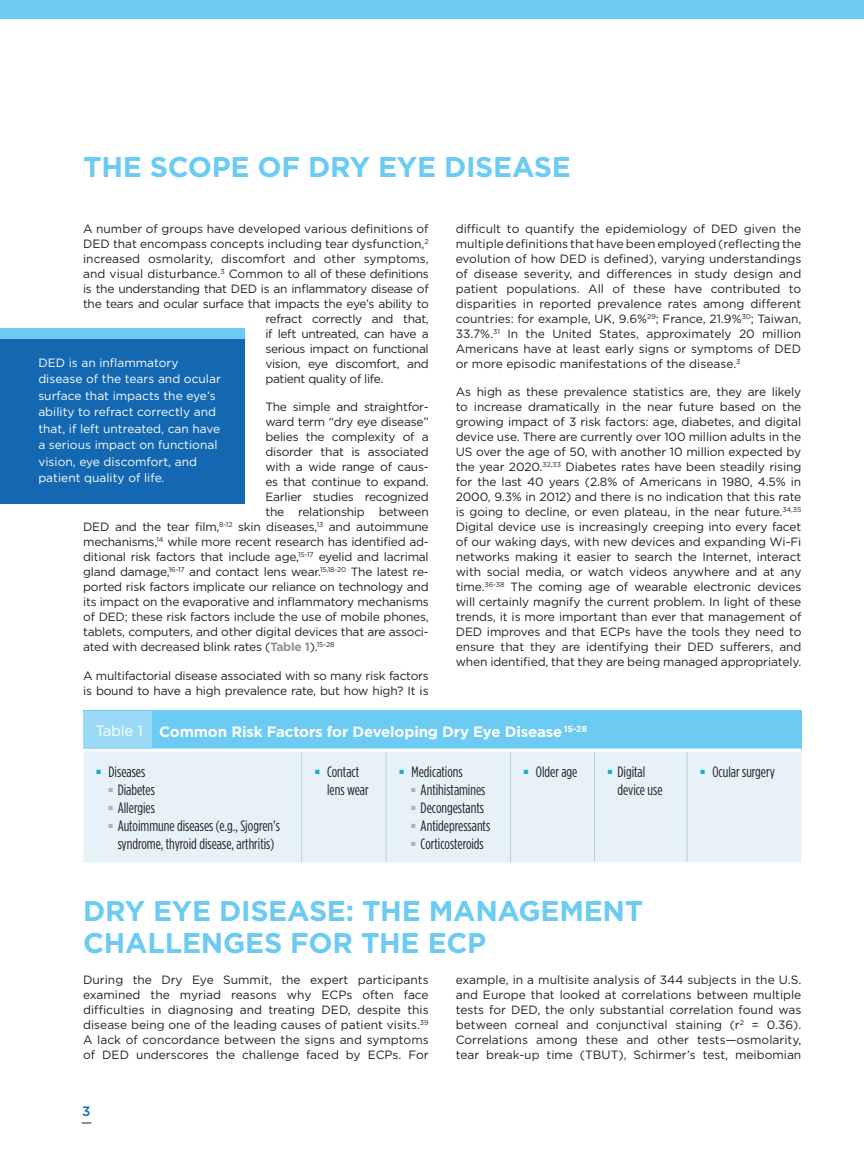
<style>
.page{position:relative;width:864px;height:1161px;background:#fff}
.page>*{position:absolute;margin:0;border:0;box-sizing:border-box;transform-origin:0 0}
.t1{font:700 28.5px/31.5px "Gotham";letter-spacing:-.01em;color:#6ccbf3}
.t2{font:15px/18px "Gotham Condensed";color:#231f20}
.t3{font:700 15px "Gotham";letter-spacing:-.01em;color:#fff}
.t4{font:15px "Gotham";letter-spacing:-.02em;color:#fff}
.t5{font:500 13.5px "Gotham";color:#1368b1}
.t6{font:12px/15px "Gotham";letter-spacing:-.02em;color:#231f20;text-align:justify}
.t7{font:12px/16.5px "Gotham";color:#fff}
.t8{font:12px "Gotham";color:#231f20}
.s1{font-weight:700;color:#8f9396}
</style>
<div class="page">
<div style="left:0;top:0;width:864px;height:19px;background:#6ccbf3"></div>
<div style="left:0;top:334px;width:245px;height:169px;background:#1368b1"></div>
<div style="left:0;top:329px;width:245px;height:10px;background:#6ccbf3"></div>
<div style="left:83px;top:711px;width:718px;height:39px;background:#6ccbf3"></div>
<div style="left:83px;top:752px;width:718px;height:110px;background:#e7f2f8"></div>
<hr style="left:301px;top:752px;width:1px;height:110px;background:#b2d2e8">
<hr style="left:386px;top:752px;width:1px;height:110px;background:#b2d2e8">
<hr style="left:510px;top:752px;width:1px;height:110px;background:#b2d2e8">
<hr style="left:687px;top:752px;width:1px;height:110px;background:#b2d2e8">
<hr style="left:83px;top:749px;width:219px;height:3px;background:#fff">
<hr style="left:302px;top:749px;width:84px;height:3px;background:#fff">
<hr style="left:386px;top:749px;width:124px;height:3px;background:#fff">
<hr style="left:510px;top:749px;width:84px;height:3px;background:#fff">
<hr style="left:594px;top:749px;width:93px;height:3px;background:#fff">
<hr style="left:687px;top:749px;width:114px;height:3px;background:#fff">
<hr style="left:594px;top:752px;width:1px;height:110px;background:#b2d2e8">
<div style="left:83px;top:711px;width:68px;height:38px;background:#9adaf7"></div>
<svg style="left:97px;top:770px;width:4px;height:4px"></svg>
<svg style="left:97px;top:788px;width:16px;height:5px"></svg>
<svg style="left:97px;top:806px;width:16px;height:5px"></svg>
<svg style="left:97px;top:824px;width:16px;height:5px"></svg>
<svg style="left:315px;top:770px;width:4px;height:4px"></svg>
<svg style="left:400px;top:770px;width:4px;height:4px"></svg>
<svg style="left:400px;top:788px;width:16px;height:5px"></svg>
<svg style="left:400px;top:806px;width:16px;height:5px"></svg>
<svg style="left:400px;top:824px;width:16px;height:5px"></svg>
<svg style="left:400px;top:842px;width:19px;height:5px"></svg>
<svg style="left:524px;top:770px;width:4px;height:4px"></svg>
<svg style="left:608px;top:770px;width:4px;height:4px"></svg>
<svg style="left:701px;top:770px;width:4px;height:4px"></svg>
<h1 class="t1" style="left:83px;top:153px;width:489px">THE SCOPE OF DRY EYE DISEASE</h1>
<p class="t8" style="left:83px;top:221px;width:347px">A number of groups have developed various definitions of</p>
<p class="t8" style="left:83px;top:236px;width:347px">DED that encompass concepts including tear dysfunction,<sup>2</sup></p>
<p class="t8" style="left:83px;top:251px;width:347px">increased osmolarity, discomfort and other symptoms,</p>
<p class="t6" style="left:83px;top:266px;width:347px">and visual disturbance.<sup>3</sup> Common to all of these definitions</p>
<p class="t6" style="left:83px;top:281px;width:347px">is the understanding that DED is an inflammatory disease of</p>
<p class="t6" style="left:83px;top:296px;width:347px">the tears and ocular surface that impacts the eye’s ability to</p>
<p class="t6" style="left:265px;top:311px;width:165px">refract correctly and that,</p>
<p class="t6" style="left:265px;top:326px;width:165px">if left untreated, can have a</p>
<p class="t6" style="left:265px;top:341px;width:165px">serious impact on functional</p>
<p class="t6" style="left:265px;top:356px;width:165px">vision, eye discomfort, and</p>
<p class="t6" style="left:265px;top:371px;width:119px">patient quality of life.</p>
<p class="t6" style="left:265px;top:399px;width:165px">The simple and straightfor-</p>
<p class="t6" style="left:265px;top:414px;width:165px">ward term “dry eye disease”</p>
<p class="t6" style="left:265px;top:429px;width:165px">belies the complexity of a</p>
<p class="t6" style="left:265px;top:444px;width:165px">disorder that is associated</p>
<p class="t6" style="left:265px;top:459px;width:165px">with a wide range of caus-</p>
<p class="t6" style="left:265px;top:474px;width:165px">es that continue to expand.</p>
<p class="t6" style="left:265px;top:489px;width:165px">Earlier studies recognized</p>
<p class="t6" style="left:265px;top:504px;width:165px">the relationship between</p>
<p class="t6" style="left:83px;top:519px;width:347px">DED and the tear film,<sup>8-12</sup> skin diseases,<sup>13</sup> and autoimmune</p>
<p class="t6" style="left:83px;top:534px;width:347px">mechanisms,<sup>14</sup> while more recent research has identified ad-</p>
<p class="t6" style="left:83px;top:549px;width:347px">ditional risk factors that include age,<sup>15-17</sup> eyelid and lacrimal</p>
<p class="t6" style="left:83px;top:564px;width:347px">gland damage,<sup>16-17</sup> and contact lens wear.<sup>15,18-20</sup> The latest re-</p>
<p class="t6" style="left:83px;top:579px;width:347px">ported risk factors implicate our reliance on technology and</p>
<p class="t6" style="left:83px;top:594px;width:347px">its impact on the evaporative and inflammatory mechanisms</p>
<p class="t6" style="left:83px;top:609px;width:347px">of DED; these risk factors include the use of mobile phones,</p>
<p class="t6" style="left:83px;top:624px;width:347px">tablets, computers, and other digital devices that are associ-</p>
<p class="t6" style="left:83px;top:639px;width:253px">ated with decreased blink rates (<span class="s1">Table 1</span>).<sup>15-28</sup></p>
<p class="t6" style="left:83px;top:668px;width:347px">A multifactorial disease associated with so many risk factors is bound to have a high prevalence rate, but how high? It is</p>
<p class="t7" style="left:38px;top:354px;width:184px">DED is an inflammatory disease of the tears and ocular surface that impacts the eye’s ability to refract correctly and that, if left untreated, can have a serious impact on functional vision, eye discomfort, and patient quality of life.</p>
<p class="t6" style="left:456px;top:221px;width:347px">difficult to quantify the epidemiology of DED given the multiple definitions that have been employed (reflecting the evolution of how DED is defined), varying understandings of disease severity, and differences in study design and patient populations. All of these have contributed to disparities in reported prevalence rates among different countries: for example, UK, 9.6%<sup>29</sup>; France, 21.9%<sup>30</sup>; Taiwan, 33.7%.<sup>31</sup> In the United States, approximately 20 million Americans have at least early signs or symptoms of DED or more episodic manifestations of the disease.<sup>3</sup></p>
<p class="t6" style="left:456px;top:384px;width:347px">As high as these prevalence statistics are, they are likely to increase dramatically in the near future based on the growing impact of 3 risk factors: age, diabetes, and digital device use. There are currently over 100 million adults in the US over the age of 50, with another 10 million expected by the year 2020.<sup>32,33</sup> Diabetes rates have been steadily rising for the last 40 years (2.8% of Americans in 1980, 4.5% in 2000, 9.3% in 2012) and there is no indication that this rate is going to decline, or even plateau, in the near future.<sup>34,35<br></sup>Digital device use is increasingly creeping into every facet of our waking days, with new devices and expanding Wi-Fi networks making it easier to search the Internet, interact with social media, or watch videos anywhere and at any time.<sup>36-38</sup> The coming age of wearable electronic devices will certainly magnify the current problem. In light of these trends, it is more important than ever that management of DED improves and that ECPs have the tools they need to ensure that they are identifying their DED sufferers, and when identified, that they are being managed appropriately.</p>
<p class="t4" style="left:95px;top:722px;width:49px">Table 1</p>
<p class="t3" style="left:159px;top:726px;width:429px">Common Risk Factors for Developing Dry Eye Disease <sup>15-28</sup></p>
<p class="t2" style="left:118px;top:764px;width:164px;text-indent:-9px">Diseases<br>Diabetes<br>Allergies<br>Autoimmune diseases (e.g., Sjogren’s syndrome, thyroid disease, arthritis)</p>
<p class="t2" style="left:327px;top:764px;width:43px">Contact lens wear</p>
<p class="t2" style="left:421px;top:764px;width:71px;text-indent:-9px">Medications<br>Antihistamines<br>Decongestants<br>Antidepressants<br>Corticosteroids</p>
<p class="t2" style="left:536px;top:764px;width:43px">Older age</p>
<p class="t2" style="left:617px;top:764px;width:47px">Digital device use</p>
<p class="t2" style="left:712px;top:764px;width:64px">Ocular surgery</p>
<h1 class="t1" style="left:83px;top:898px;width:562px">DRY EYE DISEASE: THE MANAGEMENT<br>CHALLENGES FOR THE ECP</h1>
<p class="t6" style="left:83px;top:972px;width:347px">During the Dry Eye Summit, the expert participants examined the myriad reasons why ECPs often face difficulties in diagnosing and treating DED, despite this disease being one of the leading causes of patient visits.<sup>39<br></sup>A lack of concordance between the signs and symptoms of DED underscores the challenge faced by ECPs. For</p>
<p class="t6" style="left:456px;top:972px;width:347px">example, in a multisite analysis of 344 subjects in the U.S. and Europe that looked at correlations between multiple tests for DED, the only substantial correlation found was between corneal and conjunctival staining (r<sup>2</sup> = 0.36).<br>Correlations among these and other tests—osmolarity, tear break-up time (TBUT), Schirmer’s test, meibomian</p>
<p class="t5" style="left:82px;top:1106px;width:10px">3</p>
</div>
